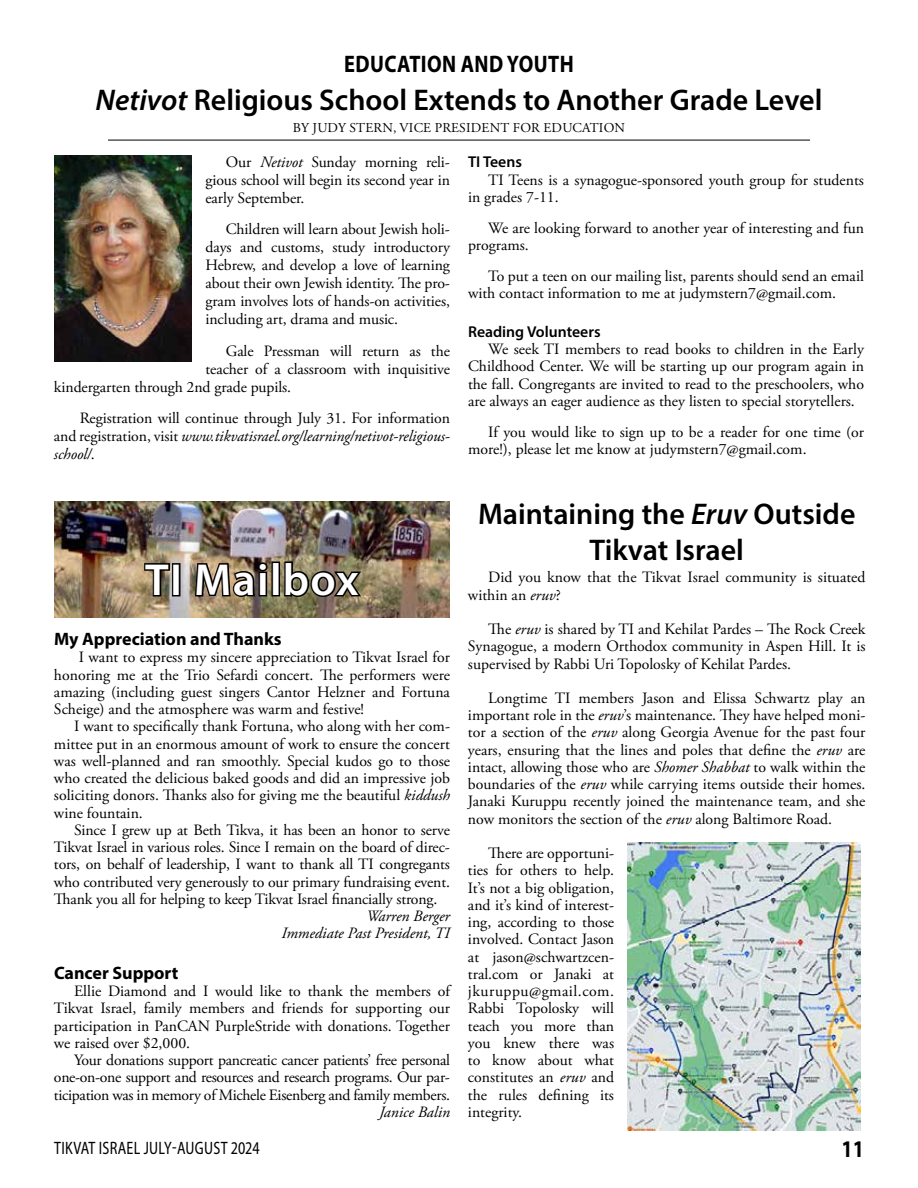
<style>
.page{position:relative;width:918px;height:1188px;background:#fff}
.page>*{position:absolute;margin:0;border:0;box-sizing:border-box;transform-origin:0 0}
.t1{font:600 45px "Myriad Pro";letter-spacing:.03em;color:#fff}
.t2{font:600 30px/36px "Myriad Pro";color:#000;text-align:center}
.t3{font:700 24px "Myriad Pro";letter-spacing:.02em;color:#000;scale:.85 1}
.t4{font:700 18px "Myriad Pro";color:#000}
.t5{font:semi-condensed 18px "Myriad Pro";letter-spacing:.02em;color:#000;scale:.85 1}
.t6{font:15.75px/17.2px "Adobe Garamond Pro";color:#000;text-align:justify}
.t7{font:italic 15.75px/17.2px "Adobe Garamond Pro";color:#000;text-align:right}
.t8{font:600 15.75px "Myriad Pro";color:#000}
.t9{font:13.5px "Adobe Garamond Pro";letter-spacing:.015em;color:#000}
.s1{font-style:italic}
</style>
<div class="page">
<img style="left:54px;top:501px;width:396px;height:117px">
<svg style="left:143px;top:562px;width:29px;height:36px"></svg>
<div style="left:172px;top:563px;width:9px;height:33px;border:3px solid #000"></div>
<svg style="left:193px;top:561px;width:76px;height:37px;background:#574b3a"></svg>
<div style="left:271px;top:562px;width:9px;height:34px;border:3px solid #000"></div>
<svg style="left:283px;top:560px;width:81px;height:39px;background:#58513d"></svg>
<hr style="left:108px;top:140px;width:702px;height:1px;background:#000">
<img style="left:54px;top:156px;width:138px;height:206px">
<img style="left:628px;top:842px;width:232px;height:289px">
<h3 class="t3" style="left:344px;top:48px;width:271px">EDUCATION AND YOUTH</h3>
<h2 class="t2" style="left:96px;top:81px;width:728px"><span class="s1">Netivot</span> Religious School Extends to Another Grade Level</h2>
<p class="t9" style="left:293px;top:120px;width:334px">BY JUDY STERN, VICE PRESIDENT FOR EDUCATION</p>
<p class="t6" style="left:205px;top:154px;width:246px;line-height:18px;text-indent:20px">Our <span class="s1">Netivot</span> Sunday morning reli&shy;gious school will begin its second year in early September.</p>
<p class="t6" style="left:205px;top:221px;width:246px;line-height:18px;text-indent:20px">Children will learn about Jewish holi&shy;days and customs, study introductory Hebrew, and develop a love of learning about their own Jewish identity. The pro&shy;gram involves lots of hands-on activities, including art, drama and music.</p>
<p class="t6" style="left:226px;top:343px;width:226px">Gale Pressman will return as the</p>
<p class="t6" style="left:205px;top:361px;width:246px">teacher of a classroom with inquisitive</p>
<p class="t6" style="left:54px;top:379px;width:239px">kindergarten through 2nd grade pupils.</p>
<p class="t6" style="left:54px;top:410px;width:398px;line-height:18px;text-indent:26px">Registration will continue through July 31. For information and registration, visit <span class="s1">www.tikvatisrael.org/learning/netivot-religious&shy;school/</span>.</p>
<p class="t8" style="left:468px;top:152px;width:55px">TI Teens</p>
<p class="t6" style="left:468px;top:172px;width:398px;text-indent:20px">TI Teens is a synagogue-sponsored youth group for students in grades 7-11.</p>
<p class="t6" style="left:468px;top:220px;width:398px;text-indent:20px">We are looking forward to another year of interesting and fun programs.</p>
<p class="t6" style="left:468px;top:268px;width:397px;text-indent:20px">To put a teen on our mailing list, parents should send an email with contact information to me at judymstern7@gmail.com.</p>
<p class="t8" style="left:468px;top:322px;width:134px">Reading Volunteers</p>
<p class="t6" style="left:468px;top:341px;width:398px;text-indent:20px">We seek TI members to read books to children in the Early Childhood Center. We will be starting up our program again in the fall. Congregants are invited to read to the preschoolers, who are always an eager audience as they listen to special storytellers.</p>
<p class="t6" style="left:468px;top:424px;width:398px;text-indent:20px">If you would like to sign up to be a reader for one time (or more!), please let me know at judymstern7@gmail.com.</p>
<h1 class="t1" style="left:145px;top:551px;width:215px">TI Mailbox</h1>
<p class="t4" style="left:54px;top:627px;width:229px">My Appreciation and Thanks</p>
<p class="t6" style="left:54px;top:649px;width:398px;text-indent:25px">I want to express my sincere appreciation to Tikvat Israel for honoring me at the Trio Sefardi concert. The performers were amazing (including guest singers Cantor Helzner and Fortuna Scheige) and the atmosphere was warm and festive!</p>
<p class="t6" style="left:54px;top:718px;width:398px;text-indent:20px">I want to specifically thank Fortuna, who along with her com&shy;mittee put in an enormous amount of work to ensure the concert was well-planned and ran smoothly. Special kudos go to those who created the delicious baked goods and did an impressive job soliciting donors. Thanks also for giving me the beautiful <span class="s1">kiddush </span>wine fountain.</p>
<p class="t6" style="left:54px;top:822px;width:398px;text-indent:20px">Since I grew up at Beth Tikva, it has been an honor to serve Tikvat Israel in various roles. Since I remain on the board of direc&shy;tors, on behalf of leadership, I want to thank all TI congregants who contributed very generously to our primary fundraising event.<br>Thank you all for helping to keep Tikvat Israel financially strong.</p>
<p class="t7" style="left:281px;top:908px;width:170px">Warren Berger<br>Immediate Past President, TI</p>
<p class="t4" style="left:54px;top:961px;width:126px">Cancer Support</p>
<p class="t6" style="left:54px;top:983px;width:398px;text-indent:20px">Ellie Diamond and I would like to thank the members of Tikvat Israel, family members and friends for supporting our participation in PanCAN PurpleStride with donations. Together we raised over $2,000.</p>
<p class="t6" style="left:54px;top:1052px;width:398px;text-indent:20px">Your donations support pancreatic cancer patients’ free personal one-on-one support and resources and research programs. Our par&shy;ticipation was in memory of Michele Eisenberg and family members.</p>
<p class="t7" style="left:379px;top:1104px;width:72px">Janice Balin</p>
<h2 class="t2" style="left:478px;top:495px;width:379px">Maintaining the <span class="s1">Eruv</span> Outside<br>Tikvat Israel</h2>
<p class="t6" style="left:468px;top:569px;width:399px;text-indent:20px">Did you know that the Tikvat Israel community is situated within an <span class="s1">eruv</span>?</p>
<p class="t6" style="left:468px;top:621px;width:399px;text-indent:20px">The <span class="s1">eruv</span> is shared by TI and Kehilat Pardes – The Rock Creek Synagogue, a modern Orthodox community in Aspen Hill. It is supervised by Rabbi Uri Topolosky of Kehilat Pardes.</p>
<p class="t6" style="left:468px;top:690px;width:399px;text-indent:20px">Longtime TI members Jason and Elissa Schwartz play an important role in the <span class="s1">eruv</span>’s maintenance. They have helped moni&shy;tor a section of the <span class="s1">eruv</span> along Georgia Avenue for the past four years, ensuring that the lines and poles that define the <span class="s1">eruv</span> are intact, allowing those who are <span class="s1">Shomer Shabbat</span> to walk within the boundaries of the <span class="s1">eruv</span> while carrying items outside their homes.<br>Janaki Kuruppu recently joined the maintenance team, and she now monitors the section of the <span class="s1">eruv</span> along Baltimore Road.</p>
<p class="t6" style="left:468px;top:845px;width:148px;text-indent:20px">There are opportuni&shy;ties for others to help.<br>It’s not a big obligation, and it’s kind of interest&shy;ing, according to those involved. Contact Jason at jason@schwartzcen&shy;tral.com or Janaki at jkuruppu@gmail.com.<br>Rabbi Topolosky will teach you more than you knew there was to know about what constitutes an <span class="s1">eruv</span> and the rules defining its integrity.</p>
<p class="t5" style="left:54px;top:1138px;width:243px">TIKVAT ISRAEL JULY-AUGUST 2024</p>
<h3 class="t3" style="left:841px;top:1133px;width:28px">11</h3>
</div>
